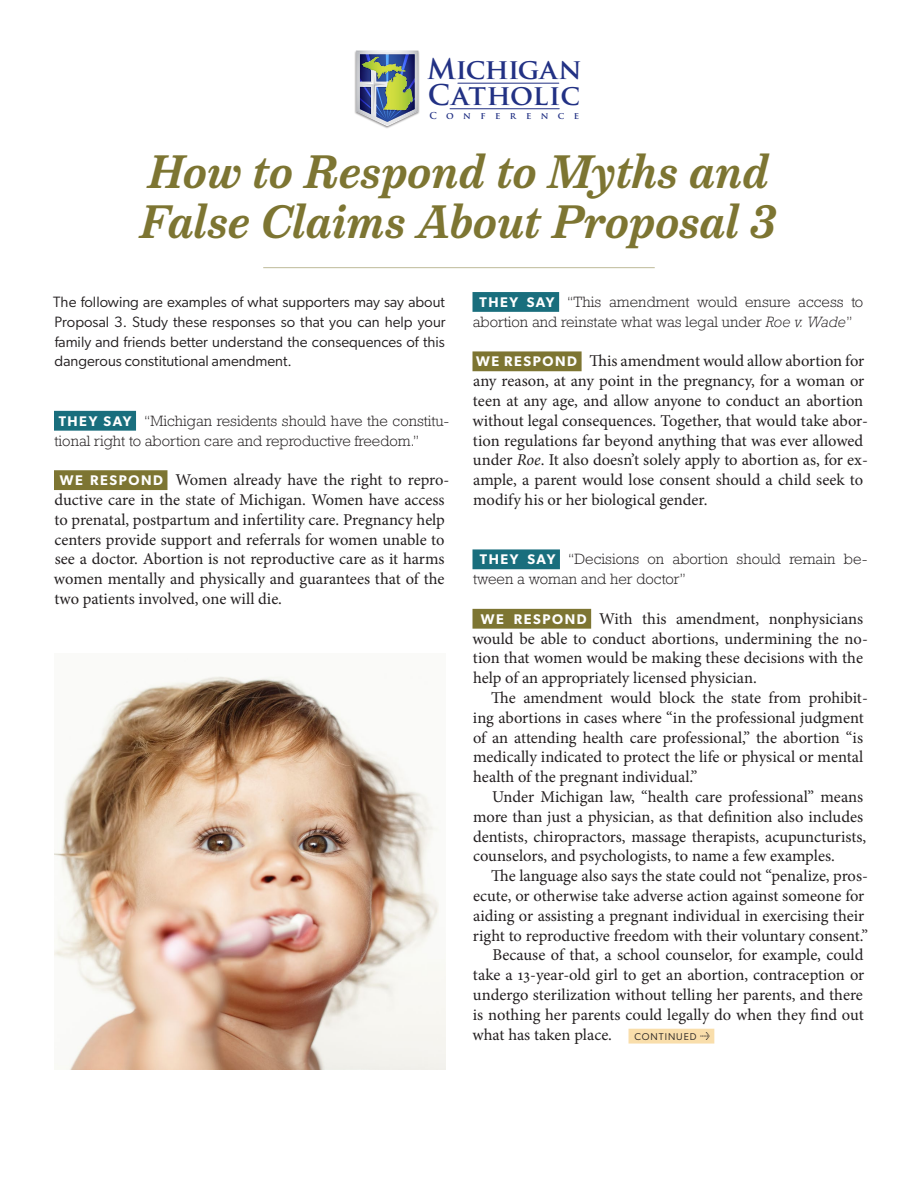
<style>
.page{position:relative;width:918px;height:1188px;background:#fff}
.page>*{position:absolute;margin:0;border:0;box-sizing:border-box;transform-origin:0 0}
.Section___Span___One{font:italic 600 46.65px/49.5px "Victorian Orchid";letter-spacing:-.005em;color:#7d7532}
.t1{font:700 27.75px/25.5px "Trajan Pro";letter-spacing:-.015em;color:#223184}
.First___Last{font:16.5px/19.8px "Minion Pro";letter-spacing:-.005em;color:#231f20}
.Base{font:16.5px/19.8px "Minion Pro";letter-spacing:-.005em;color:#231f20}
.Last{font:16.5px/19.8px "Minion Pro";color:#231f20;text-align:justify}
.First{font:16.5px/19.8px "Minion Pro";letter-spacing:-.005em;color:#231f20}
.First___Last-2{font:15px/19.8px "Gibson";color:#231f20;text-align:justify}
.They_say{font:300 13.95px/19.8px "Rockwell Nova";color:#231f20}
.Last-2{font:9.9px "Gibson";letter-spacing:.1em;color:#231f20}
.t2{font:700 9.3px "Trajan Pro";letter-spacing:1.015em;color:#223184}
.s1{font-family:"Gibson";font-weight:600;color:#fff}
.s2{font-family:"Gibson";font-weight:600;font-size:13.95px;color:#fff}
.s3{font-style:italic}
</style>
<div class="page">
<hr style="left:263px;top:267px;width:392px;height:1px;background:#beba98">
<div style="left:54px;top:411px;width:82px;height:20px;background:#196e7d"></div>
<div style="left:54px;top:470px;width:113px;height:20px;background:#7d7532"></div>
<div style="left:472px;top:292px;width:87px;height:20px;background:#196e7d"></div>
<div style="left:472px;top:351px;width:110px;height:20px;background:#7d7532"></div>
<div style="left:472px;top:549px;width:88px;height:20px;background:#196e7d"></div>
<div style="left:472px;top:609px;width:119px;height:20px;background:#7d7532"></div>
<div style="left:629px;top:1029px;width:85px;height:15px;background:#f9deab"></div>
<img style="left:354px;top:50px;width:66px;height:78px">
<img style="left:356px;top:51px;width:62px;height:75px">
<hr style="left:458px;top:83px;width:101px;height:1px;background:#223184">
<hr style="left:450px;top:108px;width:109px;height:1px;background:#223184">
<img style="left:54px;top:676px;width:392px;height:393px">
<p class="t1" style="left:427px;top:57px;width:156px">Michigan<br>Catholic</p>
<p class="t2" style="left:430px;top:109px;width:151px">Conference</p>
<p class="Section___Span___One" style="left:139px;top:147px;width:638px">How to Respond to Myths and<br>False Claims About Proposal 3</p>
<p class="First___Last-2" style="left:53px;top:292px;width:394px">The following are examples of what supporters may say about Proposal 3. Study these responses so that you can help your family and friends better understand the consequences of this dangerous constitutional amendment.</p>
<p class="They_say" style="left:55px;top:411px;width:396px"><span class="s1">THEY SAY</span> “Michigan residents should have the constitu&shy;tional right to abortion care and reproductive freedom.”</p>
<p class="First___Last" style="left:54px;top:470px;width:397px;text-indent:6px"><span class="s2">WE RESPOND</span> Women already have the right to repro&shy;ductive care in the state of Michigan. Women have access to prenatal, postpartum and infertility care. Pregnancy help centers provide support and referrals for women unable to see a doctor. Abortion is not reproductive care as it harms women mentally and physically and guarantees that of the two patients involved, one will die.</p>
<p class="They_say" style="left:473px;top:292px;width:392px;text-indent:7px"><span class="s1">THEY SAY</span> “This amendment would ensure access to abortion and reinstate what was legal under <span class="s3">Roe v. Wade</span>”</p>
<p class="First___Last" style="left:472px;top:351px;width:397px"><span class="s2">WE RESPOND</span> This amendment would allow abortion for any reason, at any point in the pregnancy, for a woman or teen at any age, and allow anyone to conduct an abortion without legal consequences. Together, that would take abor&shy;tion regulations far beyond anything that was ever allowed under <span class="s3">Roe</span>. It also doesn’t solely apply to abortion as, for ex&shy;ample, a parent would lose consent should a child seek to modify his or her biological gender.</p>
<p class="They_say" style="left:473px;top:549px;width:396px;text-indent:7px"><span class="s1">THEY SAY</span> “Decisions on abortion should remain be&shy;tween a woman and her doctor”</p>
<p class="First" style="left:472px;top:609px;width:397px;text-indent:8px"><span class="s2">WE RESPOND</span> With this amendment, nonphysicians would be able to conduct abortions, undermining the no&shy;tion that women would be making these decisions with the help of an appropriately licensed physician.</p>
<p class="Base" style="left:473px;top:688px;width:396px;text-indent:18px">The amendment would block the state from prohibit&shy;ing abortions in cases where “in the professional judgment of an attending health care professional,” the abortion “is medically indicated to protect the life or physical or mental health of the pregnant individual.”</p>
<p class="Base" style="left:473px;top:787px;width:395px;text-indent:19px">Under Michigan law, “health care professional” means more than just a physician, as that definition also includes dentists, chiropractors, massage therapists, acupuncturists, counselors, and psychologists, to name a few examples.</p>
<p class="Base" style="left:473px;top:866px;width:397px;text-indent:18px">The language also says the state could not “penalize, pros&shy;ecute, or otherwise take adverse action against someone for aiding or assisting a pregnant individual in exercising their right to reproductive freedom with their voluntary consent.”</p>
<p class="Last" style="left:472px;top:945px;width:393px;text-indent:20px">Because of that, a school counselor, for example, could take a 13-year-old girl to get an abortion, contraception or undergo sterilization without telling her parents, and there is nothing her parents could legally do when they find out what has taken place.</p>
<p class="Last-2" style="left:634px;top:1030px;width:77px">CONTINUED ≥</p>
</div>
